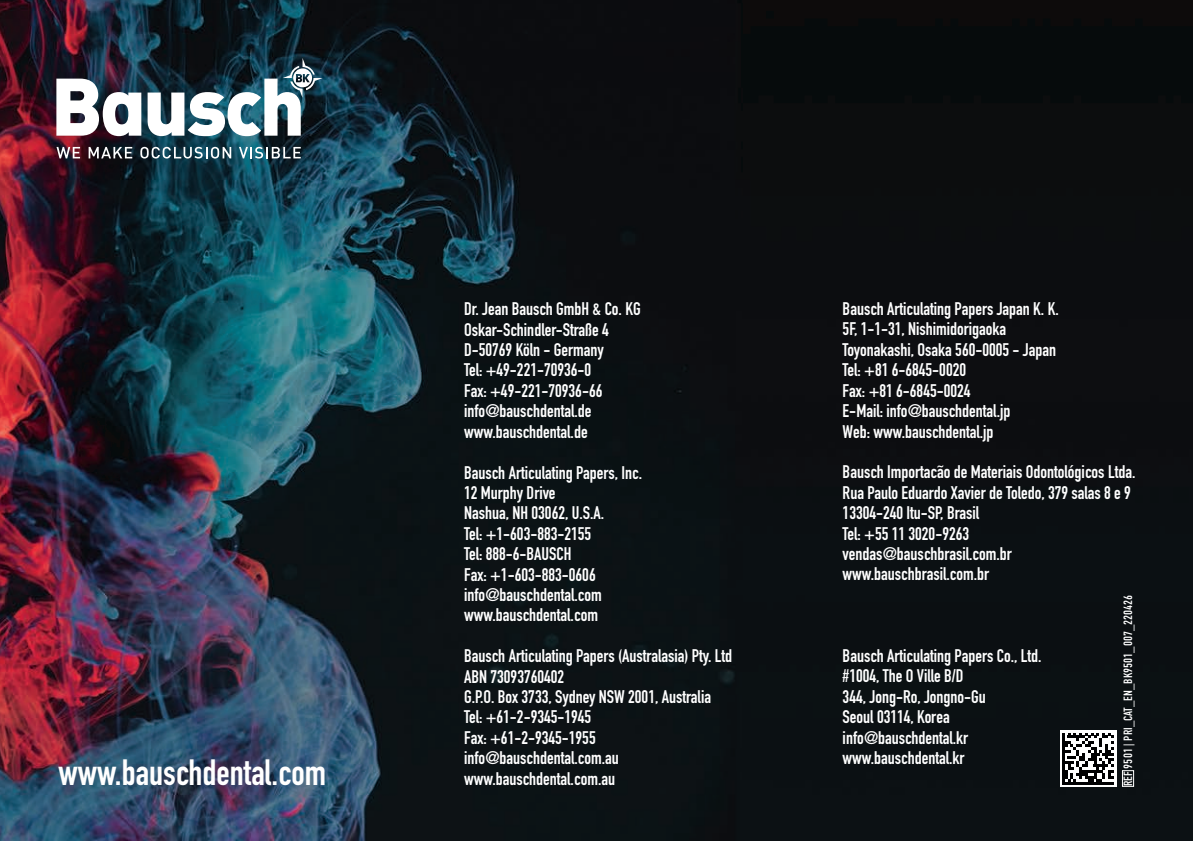
<style>
.page{position:relative;width:1193px;height:841px;background:#fff}
.page>*{position:absolute;margin:0;border:0;box-sizing:border-box;transform-origin:0 0}
.t1{font:36px "DIN Engschrift Std";color:#fff}
.t2{font:18px/20.4px "DIN Engschrift Std";color:#fff}
.t3{font:12px "DIN Condensed";color:#fff}
</style>
<div class="page">
<img style="left:0;top:0;width:1192px;height:840px">
<svg style="left:56px;top:147px;width:24px;height:11px"></svg>
<svg style="left:89px;top:147px;width:43px;height:11px"></svg>
<svg style="left:140px;top:147px;width:91px;height:11px"></svg>
<svg style="left:239px;top:147px;width:62px;height:11px"></svg>
<svg style="left:148px;top:58px;width:174px;height:78px"></svg>
<svg style="left:56px;top:79px;width:85px;height:57px"></svg>
<div style="left:1121px;top:770px;width:12px;height:16px;border:1px solid #fff"></div>
<svg style="left:1059px;top:730px;width:57px;height:56px"></svg>
<svg style="left:1061px;top:732px;width:52px;height:49px"></svg>
<hr style="left:1061px;top:781px;width:52px;height:3px;background:#000001">
<h1 class="t1" style="left:58px;top:758px;width:269px">www.bauschdental.com</h1>
<p class="t2" style="left:464px;top:300px;width:178px">Dr. Jean Bausch GmbH &amp; Co. KG<br>Oskar-Schindler-Straße 4<br>D-50769 Köln - Germany<br>Tel: +49-221-70936-0<br>Fax: +49-221-70936-66 info@bauschdental.de www.bauschdental.de</p>
<p class="t2" style="left:464px;top:463px;width:180px">Bausch Articulating Papers, Inc.<br>12 Murphy Drive<br>Nashua, NH 03062, U.S.A.<br>Tel: +1-603-883-2155<br>Tel: 888-6-BAUSCH<br>Fax: +1-603-883-0606 info@bauschdental.com www.bauschdental.com</p>
<p class="t2" style="left:464px;top:647px;width:269px">Bausch Articulating Papers (Australasia) Pty. Ltd<br>ABN 73093760402<br>G.P.O. Box 3733, Sydney NSW 2001, Australia<br>Tel: +61-2-9345-1945<br>Fax: +61-2-9345-1955 info@bauschdental.com.au www.bauschdental.com.au</p>
<p class="t2" style="left:842px;top:300px;width:217px">Bausch Articulating Papers Japan K. K.<br>5F, 1-1-31, Nishimidorigaoka<br>Toyonakashi, Osaka 560-0005 - Japan<br>Tel: +81 6-6845-0020<br>Fax: +81 6-6845-0024<br>E-Mail: info@bauschdental.jp<br>Web: www.bauschdental.jp</p>
<p class="t2" style="left:842px;top:463px;width:294px">Bausch Importacão de Materiais Odontológicos Ltda.<br>Rua Paulo Eduardo Xavier de Toledo, 379 salas 8 e 9<br>13304-240 Itu-SP, Brasil<br>Tel: +55 11 3020-9263 vendas@bauschbrasil.com.br www.bauschbrasil.com.br</p>
<p class="t2" style="left:842px;top:647px;width:200px">Bausch Articulating Papers Co., Ltd. #1004, The O Ville B/D<br>344, Jong-Ro, Jongno-Gu<br>Seoul 03114, Korea info@bauschdental.kr www.bauschdental.kr</p>
<p class="t3" style="left:1123px;top:785px;width:193px;rotate:-90deg">REF 9501 | PRI_CAT_EN_BK9501_007_220426</p>
</div>
